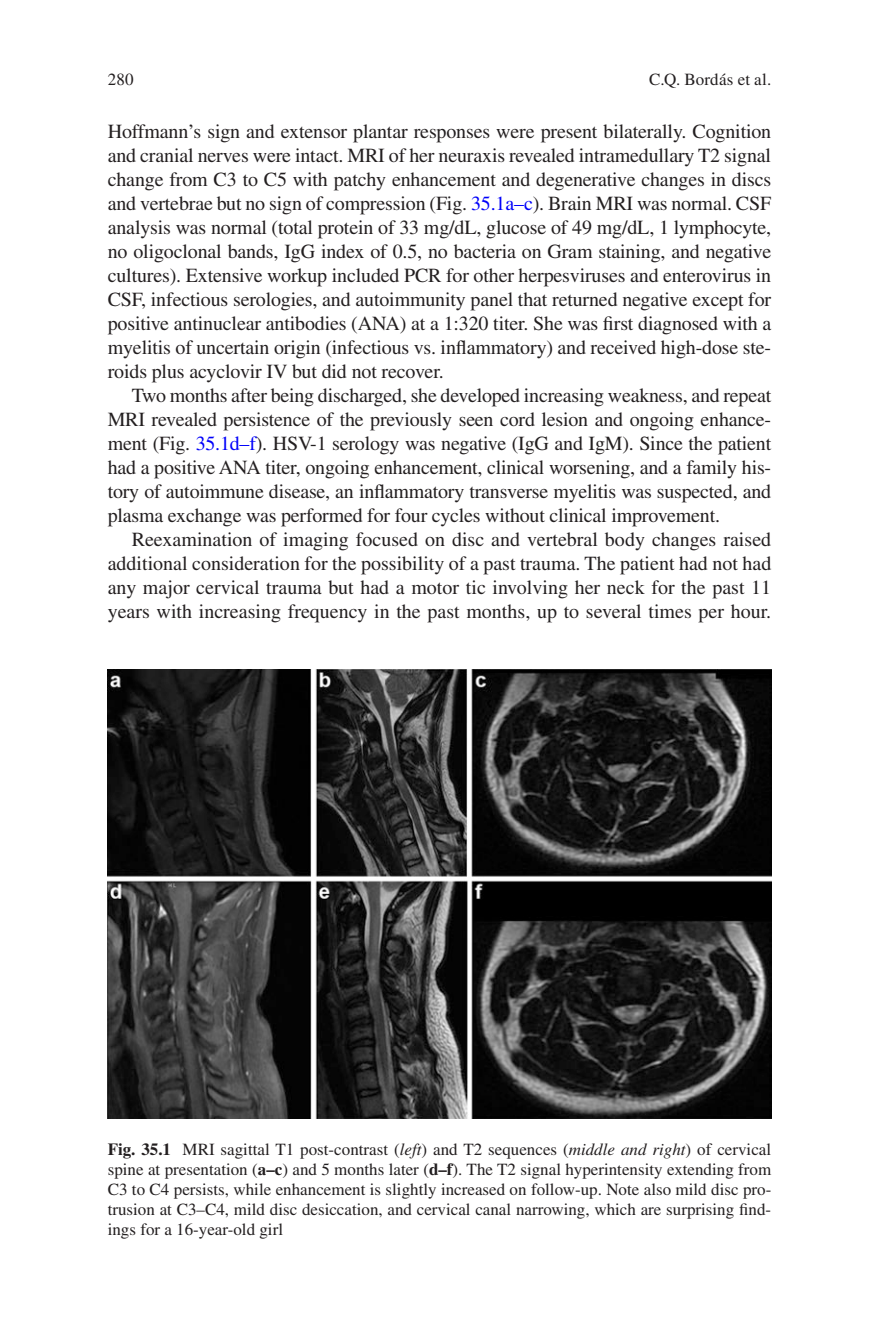
<style>
.page{position:relative;width:879px;height:1333px;background:#fff}
.page>*{position:absolute;margin:0;border:0;box-sizing:border-box;transform-origin:0 0}
.t1{font:20px/24px "Kkrpdv Times LT Std";letter-spacing:-.01em;color:#231f20;text-align:justify}
.t2{font:17px/20px "Kkrpdv Times LT Std";color:#231f20;text-align:justify}
.t3{font:17px "Qcrmsw Times LT Std";letter-spacing:.005em;color:#231f20}
.s1{color:#0000fa}
.s2{font-family:"Xmrywl Times LT Std";font-weight:700}
.s3{font-family:"Pybjll Times LT Std";font-style:italic}
</style>
<div class="page">
<img style="left:108px;top:669px;width:663px;height:449px">
<p class="t3" style="left:649px;top:70px;width:124px">C.Q. Bordás et al.</p>
<p class="t2" style="left:108px;top:69px;width:27px">280</p>
<p class="t1" style="left:108px;top:119px;width:665px">Hoffmann’s sign and extensor plantar responses were present bilaterally. Cognition and cranial nerves were intact. MRI of her neuraxis revealed intramedullary T2 signal change from C3 to C5 with patchy enhancement and degenerative changes in discs and vertebrae but no sign of compression (Fig. <span class="s1">35.1a–c</span>). Brain MRI was normal. CSF analysis was normal (total protein of 33 mg/dL, glucose of 49 mg/dL, 1 lymphocyte, no oligoclonal bands, IgG index of 0.5, no bacteria on Gram staining, and negative cultures). Extensive workup included PCR for other herpesviruses and enterovirus in CSF, infectious serologies, and autoimmunity panel that returned negative except for positive antinuclear antibodies (ANA) at a 1:320 titer. She was first diagnosed with a myelitis of uncertain origin (infectious vs. inflammatory) and received high-dose ste&shy;roids plus acyclovir IV but did not recover.</p>
<p class="t1" style="left:108px;top:383px;width:665px;text-indent:24px">Two months after being discharged, she developed increasing weakness, and repeat MRI revealed persistence of the previously seen cord lesion and ongoing enhance&shy;ment (Fig. <span class="s1">35.1d–f</span>). HSV-1 serology was negative (IgG and IgM). Since the patient had a positive ANA titer, ongoing enhancement, clinical worsening, and a family his&shy;tory of autoimmune disease, an inflammatory transverse myelitis was suspected, and plasma exchange was performed for four cycles without clinical improvement.</p>
<p class="t1" style="left:108px;top:527px;width:665px;text-indent:24px">Reexamination of imaging focused on disc and vertebral body changes raised additional consideration for the possibility of a past trauma. The patient had not had any major cervical trauma but had a motor tic involving her neck for the past 11 years with increasing frequency in the past months, up to several times per hour.</p>
<p class="t2" style="left:108px;top:1138px;width:665px"><span class="s2">Fig. 35.1</span> MRI sagittal T1 post-contrast (<span class="s3">left</span>) and T2 sequences (<span class="s3">middle and right</span>) of cervical spine at presentation (<span class="s2">a–c</span>) and 5 months later (<span class="s2">d–f</span>). The T2 signal hyperintensity extending from C3 to C4 persists, while enhancement is slightly increased on follow-up. Note also mild disc pro&shy;trusion at C3–C4, mild disc desiccation, and cervical canal narrowing, which are surprising find&shy;ings for a 16-year-old girl</p>
</div>
